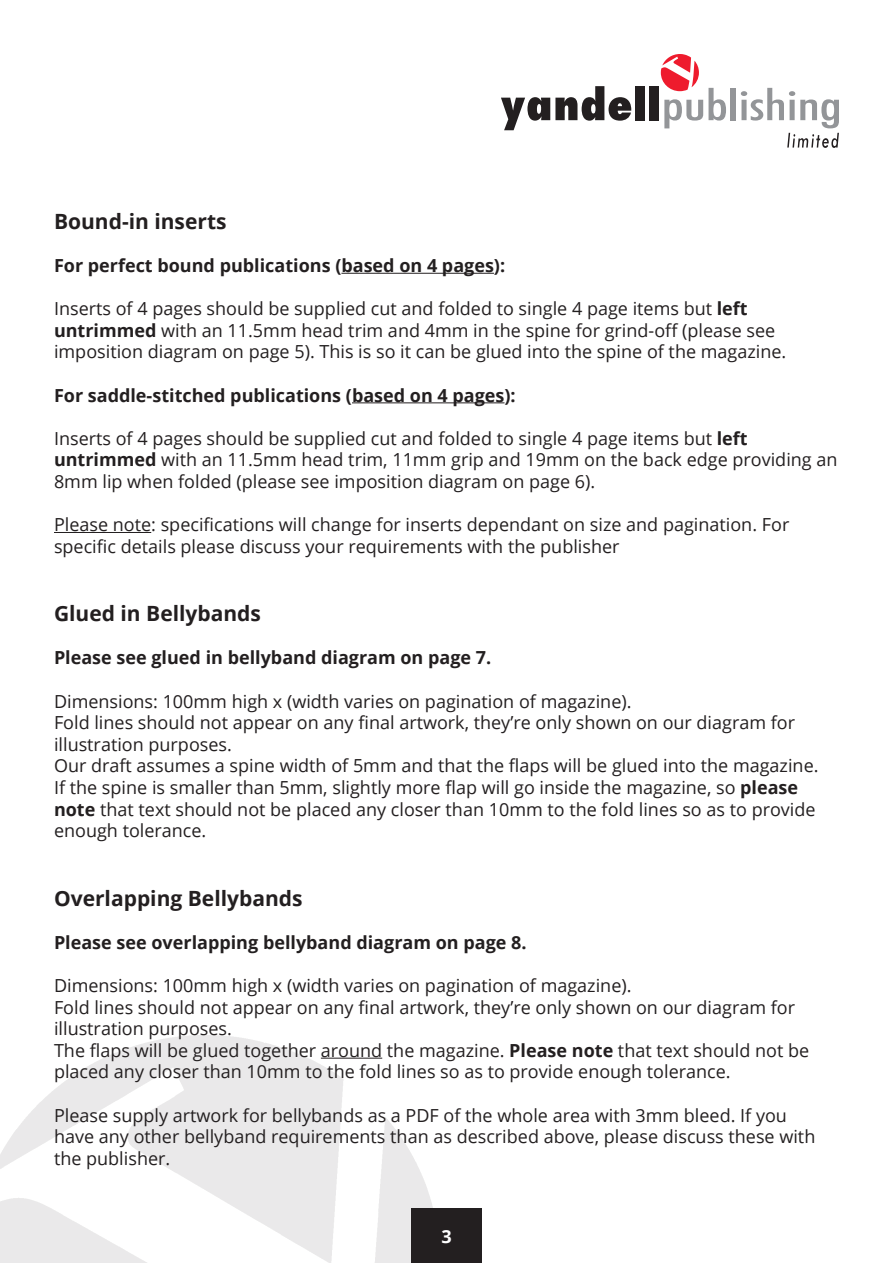
<style>
.page{position:relative;width:893px;height:1263px;background:#fff}
.page>*{position:absolute;margin:0;border:0;box-sizing:border-box;transform-origin:0 0}
.t1{font:700 21px "Open Sans";color:#231f20}
.t2{font:18px/21.6px "Open Sans";color:#231f20}
.Crosshead{font:700 18px "Open Sans";color:#231f20}
.t3{font:700 18px "Open Sans";color:#fff}
.s1{font-weight:700}
</style>
<div class="page">
<img style="left:0;top:1035px;width:439px;height:228px">
<svg style="left:501px;top:86px;width:130px;height:44px"></svg>
<div style="left:635px;top:86px;width:10px;height:34px;background:#231f20"></div>
<div style="left:650px;top:86px;width:9px;height:34px;background:#231f20"></div>
<div style="left:731px;top:88px;width:5px;height:32px;background:#939598"></div>
<svg style="left:741px;top:88px;width:98px;height:60px"></svg>
<svg style="left:661px;top:54px;width:65px;height:74px"></svg>
<div style="left:411px;top:1209px;width:71px;height:54px;background:#231f20"></div>
<hr style="left:341px;top:273px;width:153px;height:1px;background:#231f20">
<hr style="left:352px;top:402px;width:153px;height:1px;background:#231f20">
<hr style="left:54px;top:532px;width:97px;height:1px;background:#231f20">
<hr style="left:321px;top:1058px;width:61px;height:1px;background:#231f20">
<p class="t1" style="left:54px;top:206px;width:174px">Bound-in inserts</p>
<p class="Crosshead" style="left:54px;top:253px;width:453px">For perfect bound publications (based on 4 pages):</p>
<p class="t2" style="left:54px;top:297px;width:734px">Inserts of 4 pages should be supplied cut and folded to single 4 page items but <span class="s1">left untrimmed</span> with an 11.5mm head trim and 4mm in the spine for grind-off (please see imposition diagram on page 5). This is so it can be glued into the spine of the magazine.</p>
<p class="Crosshead" style="left:54px;top:382px;width:463px">For saddle-stitched publications (based on 4 pages):</p>
<p class="t2" style="left:54px;top:427px;width:785px">Inserts of 4 pages should be supplied cut and folded to single 4 page items but <span class="s1">left untrimmed</span> with an 11.5mm head trim, 11mm grip and 19mm on the back edge providing an<br>8mm lip when folded (please see imposition diagram on page 6).</p>
<p class="t2" style="left:54px;top:513px;width:737px">Please note: specifications will change for inserts dependant on size and pagination. For specific details please discuss your requirements with the publisher</p>
<p class="t1" style="left:54px;top:599px;width:209px">Glued in Bellybands</p>
<p class="Crosshead" style="left:54px;top:645px;width:439px">Please see glued in bellyband diagram on page 7.</p>
<p class="t2" style="left:54px;top:690px;width:579px">Dimensions: 100mm high x (width varies on pagination of magazine).</p>
<p class="t2" style="left:54px;top:711px;width:743px">Fold lines should not appear on any final artwork, they’re only shown on our diagram for illustration purposes.</p>
<p class="t2" style="left:54px;top:754px;width:766px">Our draft assumes a spine width of 5mm and that the flaps will be glued into the magazine.<br>If the spine is smaller than 5mm, slightly more flap will go inside the magazine, so <span class="s1">please note</span> that text should not be placed any closer than 10mm to the fold lines so as to provide enough tolerance.</p>
<p class="t1" style="left:54px;top:883px;width:250px">Overlapping Bellybands</p>
<p class="Crosshead" style="left:54px;top:929px;width:474px">Please see overlapping bellyband diagram on page 8.</p>
<p class="t2" style="left:54px;top:974px;width:579px">Dimensions: 100mm high x (width varies on pagination of magazine).</p>
<p class="t2" style="left:54px;top:996px;width:743px">Fold lines should not appear on any final artwork, they’re only shown on our diagram for illustration purposes.</p>
<p class="t2" style="left:54px;top:1039px;width:757px">The flaps will be glued together around the magazine. <span class="s1">Please note</span> that text should not be placed any closer than 10mm to the fold lines so as to provide enough tolerance.</p>
<p class="t2" style="left:54px;top:1104px;width:763px">Please supply artwork for bellybands as a PDF of the whole area with 3mm bleed. If you have any other bellyband requirements than as described above, please discuss these with the publisher.</p>
<p class="t3" style="left:441px;top:1223px;width:12px">3</p>
</div>
